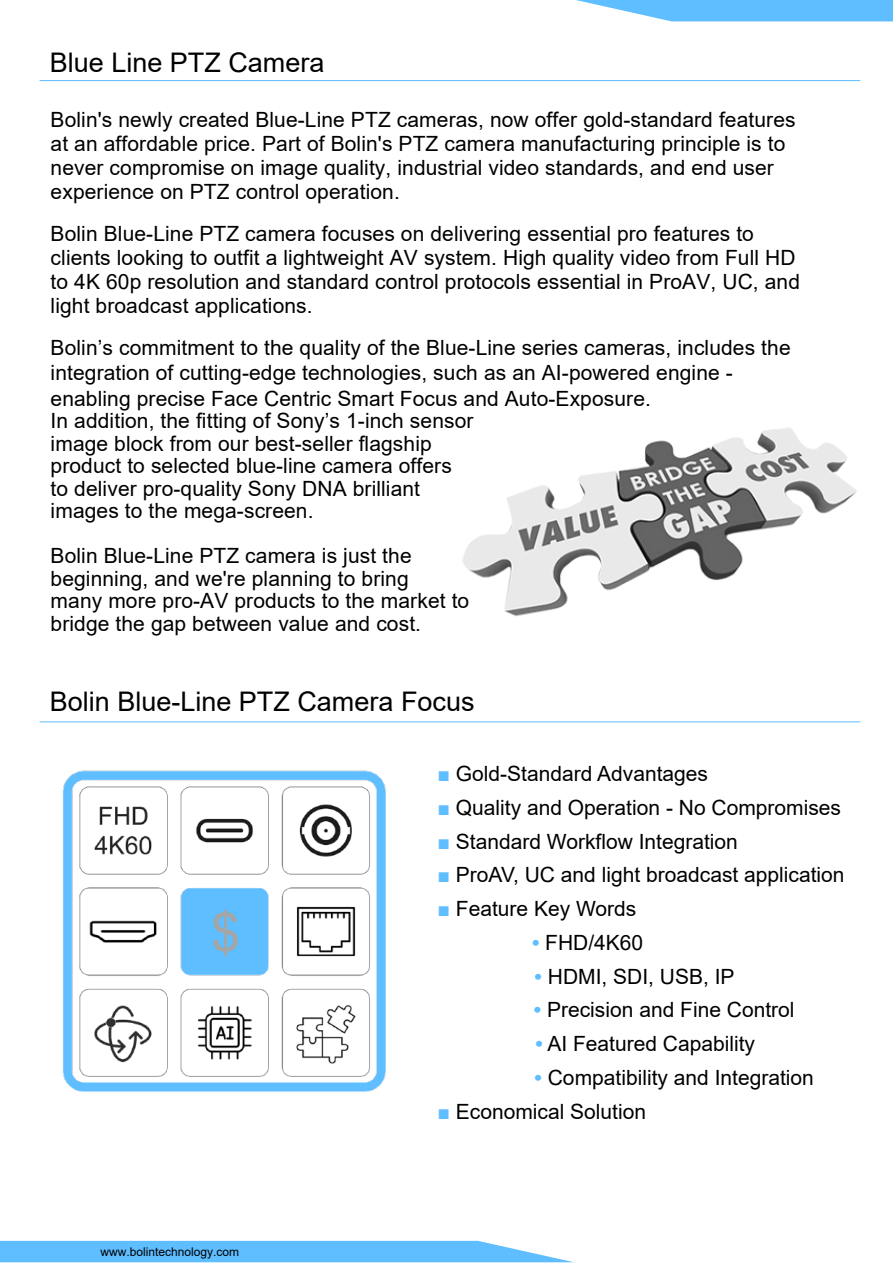
<style>
.page{position:relative;width:893px;height:1263px;background:#fff}
.page>*{position:absolute;margin:0;border:0;box-sizing:border-box;transform-origin:0 0}
.t1{font:27px "Arial";color:#000}
.t2{font:21px/22.5px "Arial";letter-spacing:.005em;color:#000}
.t3{font:12px "Arial";color:#000}
.s1{font-weight:700;color:#5fbeff}
</style>
<div class="page">
<hr style="left:40px;top:80px;width:820px;height:1px;background:#5fbeff">
<hr style="left:40px;top:721px;width:820px;height:1px;background:#5fbeff">
<svg style="left:0;top:1241px;width:573px;height:21px;background:#6bc3ff"></svg>
<svg style="left:576px;top:0;width:317px;height:21px;background:#76c7ff"></svg>
<img style="left:462px;top:428px;width:395px;height:188px">
<img style="left:63px;top:770px;width:323px;height:322px">
<p class="t1" style="left:50px;top:44px;width:276px">Blue Line PTZ Camera</p>
<p class="t2" style="left:51px;top:107px;width:746px;line-height:24px">Bolin's newly created Blue-Line PTZ cameras, now offer gold-standard features at an affordable price. Part of Bolin's PTZ camera manufacturing principle is to never compromise on image quality, industrial video standards, and end user experience on PTZ control operation.</p>
<p class="t2" style="left:51px;top:221px;width:751px;line-height:24px">Bolin Blue-Line PTZ camera focuses on delivering essential pro features to clients looking to outfit a lightweight AV system. High quality video from Full HD to 4K 60p resolution and standard control protocols essential in ProAV, UC, and light broadcast applications.</p>
<p class="t2" style="left:51px;top:334px;width:741px;line-height:25.5px">Bolin’s commitment to the quality of the Blue-Line series cameras, includes the integration of cutting-edge technologies, such as an AI-powered engine - enabling precise Face Centric Smart Focus and Auto-Exposure.</p>
<p class="t2" style="left:51px;top:409px;width:424px">In addition, the fitting of Sony’s 1-inch sensor image block from our best-seller flagship product to selected blue-line camera offers to deliver pro-quality Sony DNA brilliant images to the mega-screen.</p>
<p class="t2" style="left:51px;top:544px;width:420px">Bolin Blue-Line PTZ camera is just the beginning, and we're planning to bring<br>many more pro-AV products to the market to bridge the gap between value and cost.</p>
<p class="t1" style="left:50px;top:683px;width:426px">Bolin Blue-Line PTZ Camera Focus</p>
<p class="t3" style="left:101px;top:1243px;width:140px">www.bolintechnology.com</p>
<p class="t2" style="left:437px;top:762px;width:272px"><span class="s1">■</span> Gold-Standard Advantages</p>
<p class="t2" style="left:437px;top:796px;width:405px"><span class="s1">■</span> Quality and Operation - No Compromises</p>
<p class="t2" style="left:437px;top:830px;width:302px"><span class="s1">■</span> Standard Workflow Integration</p>
<p class="t2" style="left:437px;top:863px;width:409px"><span class="s1">■</span> ProAV, UC and light broadcast application</p>
<p class="t2" style="left:437px;top:897px;width:201px"><span class="s1">■</span> Feature Key Words</p>
<p class="t2" style="left:532px;top:931px;width:113px"><span class="s1">•</span> FHD/4K60</p>
<p class="t2" style="left:535px;top:965px;width:201px"><span class="s1">•</span> HDMI, SDI, USB, IP</p>
<p class="t2" style="left:534px;top:998px;width:262px"><span class="s1">•</span> Precision and Fine Control</p>
<p class="t2" style="left:535px;top:1032px;width:221px"><span class="s1">•</span> AI Featured Capability</p>
<p class="t2" style="left:535px;top:1066px;width:281px"><span class="s1">•</span> Compatibility and Integration</p>
<p class="t2" style="left:437px;top:1100px;width:210px"><span class="s1">■</span> Economical Solution</p>
</div>
